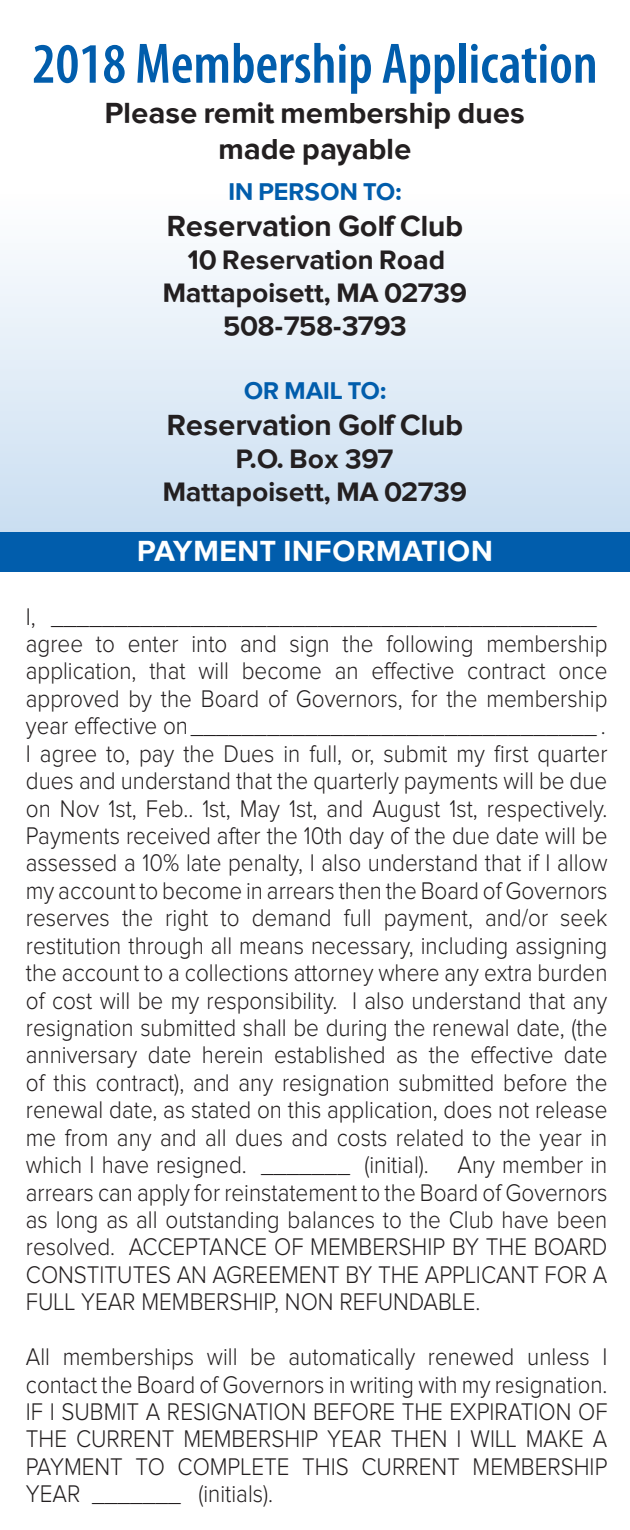
<style>
.page{position:relative;width:630px;height:1530px;background:#fff}
.page>*{position:absolute;margin:0;border:0;box-sizing:border-box;transform-origin:0 0}
.t1{font:600 condensed 57.5px "Myriad Pro";color:#015dac}
.t2{font:500 30px/36px "Proxima Sans";color:#231f20;text-align:center}
.t3{font:500 30px "Proxima Sans";letter-spacing:.02em;color:#fff}
.t4{font:500 27.5px/33px "Proxima Sans";color:#231f20;text-align:center}
.t5{font:300 25px/27.5px "Proxima Nova";color:#231f20;scale:.9 1}
.t6{font:500 25px "Proxima Sans";color:#015dac}
</style>
<div class="page">
<div style="left:0;top:0;width:630px;height:541px;background:linear-gradient(to bottom,#fff,#d0e1f2)"></div>
<div style="left:0;top:532px;width:630px;height:39px;background:#015dac"></div>
<h1 class="t1" style="left:32px;top:32px;width:567px">2018 Membership Application</h1>
<p class="t2" style="left:105px;top:94px;width:422px">Please remit membership dues made payable</p>
<p class="t6" style="left:228px;top:177px;width:63px">In Person</p>
<p class="t6" style="left:363px;top:177px;width:40px">to :</p>
<p class="t2" style="left:167px;top:207px;width:298px">Reservation Golf Club</p>
<p class="t4" style="left:163px;top:243px;width:306px">10 Reservation Road<br>Mattapoisett, MA 02739<br>508-758-3793</p>
<p class="t6" style="left:244px;top:376px;width:56px">or mai</p>
<p class="t6" style="left:330px;top:376px;width:58px">l to :</p>
<p class="t2" style="left:167px;top:406px;width:298px">Reservation Golf Club</p>
<p class="t4" style="left:163px;top:441px;width:306px">P.O. Box 397<br>Mattapoisett, MA 02739</p>
<p class="t3" style="left:137px;top:534px;width:78px">payment</p>
<p class="t3" style="left:284px;top:534px;width:211px">INFORMATION</p>
<p class="t5" style="left:26px;top:604px;width:648px">I, ___________________________________________ agree to enter into and sign the following membership application, that will become an effective contract once approved by the Board of Governors, for the membership year effective on________________________________ .<br>I agree to, pay the Dues in full, or, submit my first quarter dues and understand that the quarterly payments will be due on Nov 1st, Feb.. 1st, May 1st, and August 1st, respectively.<br>Payments received after the 10th day of the due date will be assessed a 10% late penalty, I also understand that if I allow my account to become in arrears then the Board of Governors reserves the right to demand full payment, and/or seek restitution through all means necessary, including assigning the account to a collections attorney where any extra burden of cost will be my responsibility. I also understand that any resignation submitted shall be during the renewal date, (the anniversary date herein established as the effective date of this contract), and any resignation submitted before the renewal date, as stated on this application, does not release me from any and all dues and costs related to the year in which I have resigned. _______ (initial). Any member in arrears can apply for reinstatement to the Board of Governors as long as all outstanding balances to the Club have been resolved. ACCEPTANCE OF MEMBERSHIP BY THE BOARD CONSTITUTES AN AGREEMENT BY THE APPLICANT FOR A FULL YEAR MEMBERSHIP, NON REFUNDABLE.</p>
<p class="t5" style="left:26px;top:1344px;width:648px;text-align:justify">All memberships will be automatically renewed unless I contact the Board of Governors in writing with my resignation.<br>IF I SUBMIT A RESIGNATION BEFORE THE EXPIRATION OF THE CURRENT MEMBERSHIP YEAR THEN I WILL MAKE A PAYMENT TO COMPLETE THIS CURRENT MEMBERSHIP YEAR _______ (initials).</p>
</div>
